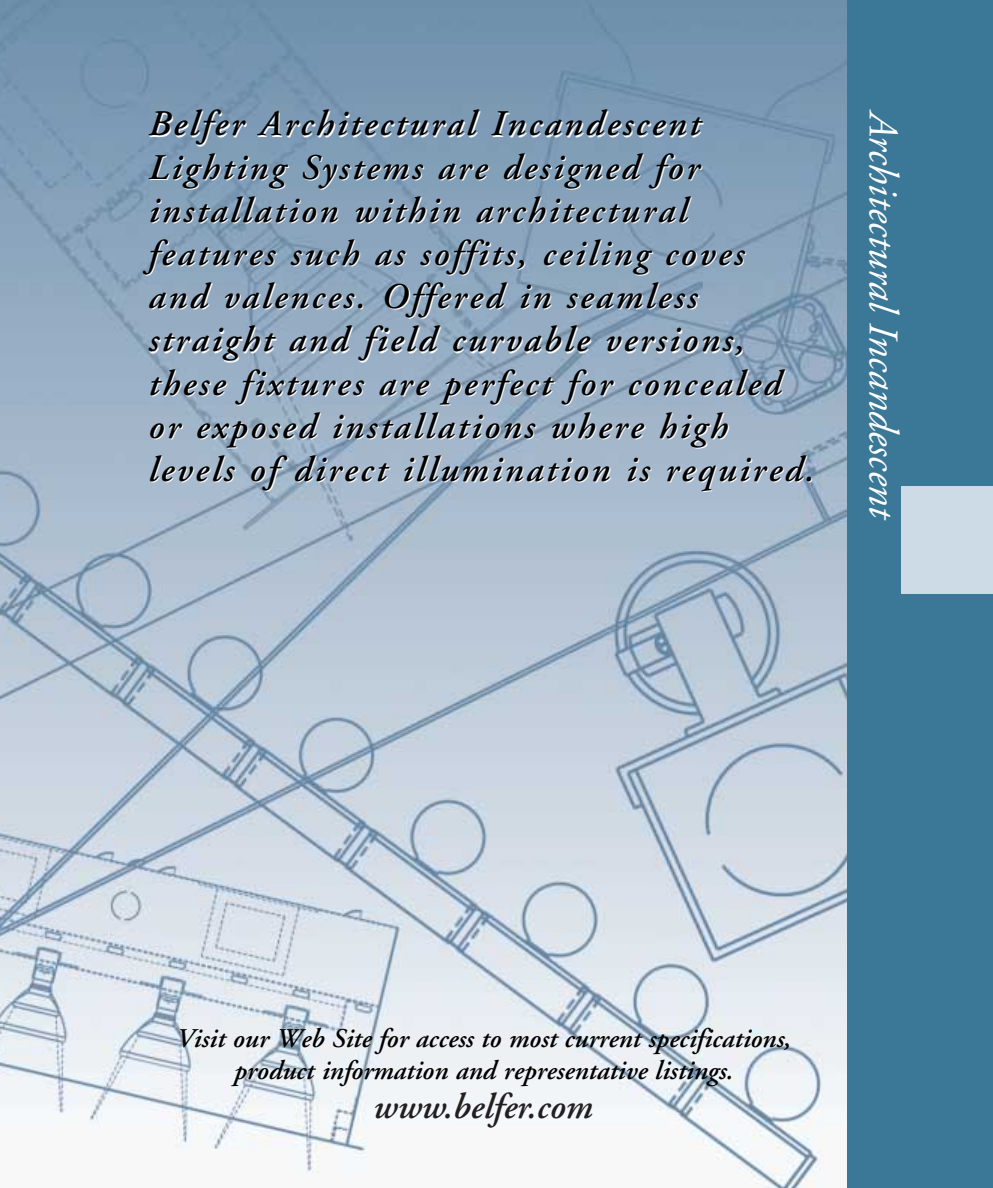
<style>
.page{position:relative;width:993px;height:1188px;background:#fff}
.page>*{position:absolute;margin:0;border:0;box-sizing:border-box;transform-origin:0 0}
.t1{font:italic 42px "Adobe Garamond";color:#fff}
.t2{font:italic 600 36px/43.2px "Adobe Garamond";letter-spacing:.075em;color:#000}
.t3{font:italic 600 36px "Adobe Garamond";color:#231f20}
.t4{font:italic 600 27px/32.4px "Adobe Garamond";color:#000;text-align:center}
</style>
<div class="page">
<img style="left:0;top:0;width:848px;height:1188px">
<div style="left:848px;top:0;width:145px;height:1188px;background:#3b7897"></div>
<div style="left:902px;top:486px;width:91px;height:108px;background:#cddbe7"></div>
<p class="t2" style="left:147px;top:106px;width:668px">Belfer Architectural Incandescent Lighting Systems are designed for installation within architectural features such as soffits, ceiling coves<br>and valences. Offered in seamless straight and field curvable versions, these fixtures are perfect for concealed or exposed installations where high levels of direct illumination is required.</p>
<p class="t1" style="left:900px;top:110px;width:413px;rotate:90deg">Architectural Incandescent</p>
<p class="t4" style="left:175px;top:1025px;width:616px">Visit our Web Site for access to most current specifications, product information and representative listings.</p>
<p class="t3" style="left:372px;top:1092px;width:221px">www.belfer.com</p>
</div>
